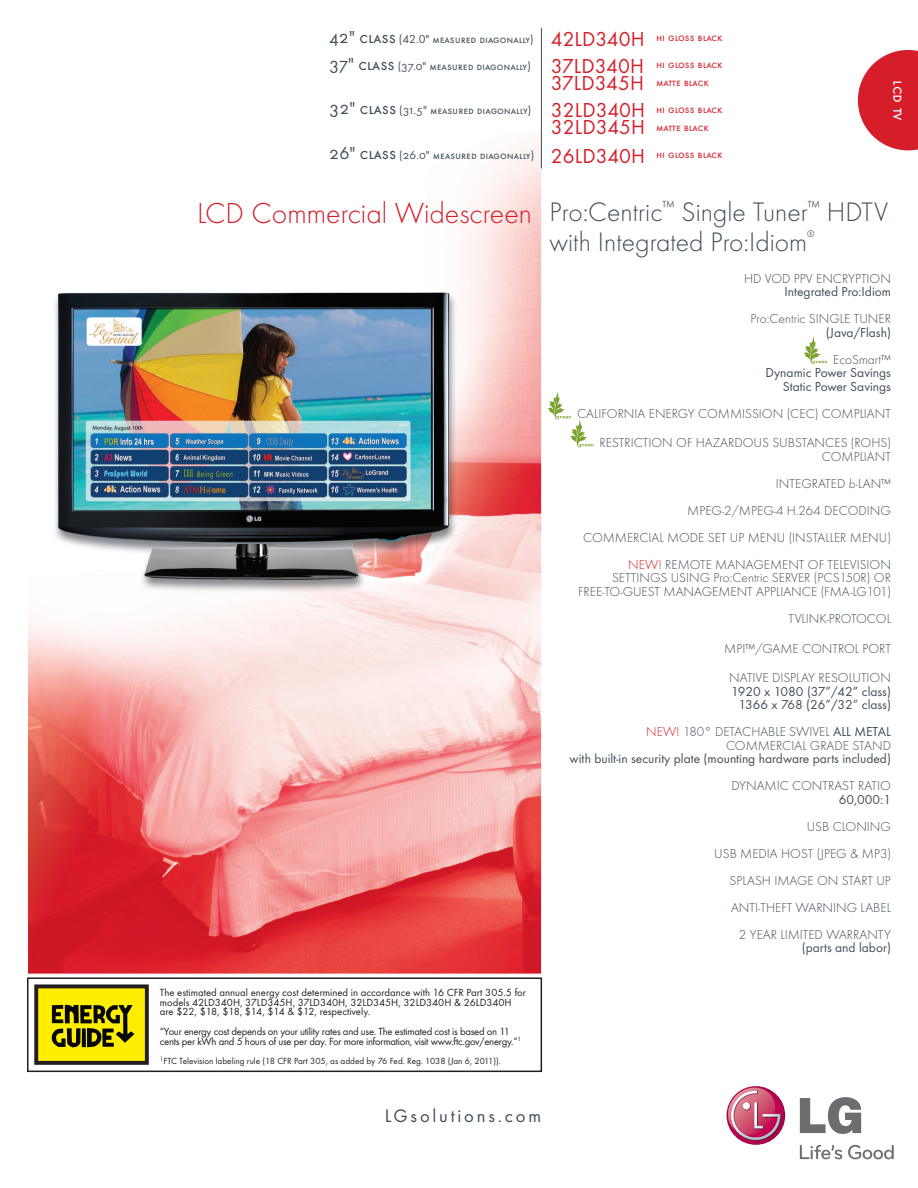
<style>
.page{position:relative;width:918px;height:1188px;background:#fff}
.page>*{position:absolute;margin:0;border:0;box-sizing:border-box;transform-origin:0 0}
.t1{font:300 30px "Function LH";color:#d51e29}
.t2{font:300 27.75px/30px "Function LH";color:#404d59}
.t3{font:21px/27px "Function";color:#d51e29}
.t4{font:18.75px "Function";letter-spacing:.15em;color:#404d59}
.t5{font:18px "Function Sm Caps";color:#fff}
.t6{font:300 13.5px/27px "Function LH";color:#404d59;text-align:right}
.t7{font:13.5px/13.5px "Function";color:#404d59;text-align:right}
.t8{font:12px "Function Sm Caps";color:#404d59}
.t9{font:12px/18px "Function Sm Caps";color:#d51e29}
.t10{font:10.8px/9.8px "Function";letter-spacing:-.015em;color:#231f20}
.t11{font:300 10.05px "Function LH";color:#404d59}
.t12{font:9.15px "Function";color:#231f20}
.s1{font-size:18px}
.s2{font-family:"Function"}
.s3{font-style:italic}
.s4{color:#d51e29}
.s5{font-family:"Function";font-weight:400}
</style>
<div class="page">
<img style="left:27px;top:27px;width:887px;height:1133px">
<svg style="left:804px;top:336px;width:23px;height:28px"></svg>
<svg style="left:858px;top:50px;width:60px;height:100px"></svg>
<svg style="left:727px;top:1086px;width:58px;height:59px"></svg>
<svg style="left:727px;top:1086px;width:55px;height:55px"></svg>
<svg style="left:800px;top:1097px;width:61px;height:37px"></svg>
<svg style="left:800px;top:1145px;width:42px;height:14px"></svg>
<svg style="left:848px;top:1145px;width:46px;height:14px"></svg>
<hr style="left:541px;top:28px;width:1px;height:140px;background:#404d59">
<div style="left:36px;top:986px;width:111px;height:77px;background:#ffee01"></div>
<div style="left:34px;top:984px;width:115px;height:81px;border:4px solid #231f20"></div>
<svg style="left:51px;top:1005px;width:83px;height:42px"></svg>
<div style="left:27px;top:977px;width:515px;height:95px;border:2px solid #231f20"></div>
<svg style="left:548px;top:391px;width:46px;height:56px"></svg>
<p class="t8" style="left:329px;top:32px;width:206px"><span class="s1">42" class</span> <span class="s2">(42.0"</span> measured diagonally)</p>
<p class="t8" style="left:329px;top:59px;width:203px"><span class="s1">37" class</span> (37.0" measured diagonally)</p>
<p class="t8" style="left:329px;top:103px;width:204px"><span class="s1">32" class</span> (31.5" measured diagonally)</p>
<p class="t8" style="left:329px;top:148px;width:207px"><span class="s1">26" class</span> (26.0" measured diagonally)</p>
<h1 class="t1" style="left:197px;top:195px;width:336px">LCD Commercial Widescreen</h1>
<p class="t10" style="left:160px;top:987px;width:368px">The estimated annual energy cost determined in accordance with 16 CFR Part 305.5 for models 42LD340H, 37LD345H, 37LD340H, 32LD345H, 32LD340H &amp; 26LD340H are $22, $18, $18, $14, $14 &amp; $12, respectively.</p>
<p class="t10" style="left:160px;top:1026px;width:363px">“Your energy cost depends on your utility rates and use. The estimated cost is based on 11 cents per kWh and 5 hours of use per day. For more information, visit www.ftc.gov/energy.”<sup>1</sup></p>
<p class="t12" style="left:160px;top:1056px;width:343px"><sup>1</sup>FTC Television labeling rule (18 CFR Part 305, as added by 76 Fed. Reg. 1038 (Jan 6, 2011)).</p>
<h3 class="t3" style="left:551px;top:25px;width:95px">42LD340H<br>37LD340H</h3>
<h3 class="t3" style="left:551px;top:69px;width:96px">37LD345H<br>32LD340H</h3>
<h3 class="t3" style="left:551px;top:112px;width:96px;line-height:29.2px">32LD345H<br>26LD340H</h3>
<p class="t9" style="left:656px;top:27px;width:68px">hi gloss black</p>
<p class="t9" style="left:656px;top:54px;width:68px">hi gloss black matte black</p>
<p class="t9" style="left:656px;top:99px;width:68px">hi gloss black matte black</p>
<p class="t9" style="left:656px;top:144px;width:68px">hi gloss black</p>
<h3 class="t5" style="left:910px;top:80px;width:41px;rotate:90deg">lcd tv</h3>
<h2 class="t2" style="left:550px;top:196px;width:340px">Pro:Centric<sup>™</sup> Single Tuner<sup>™</sup> HDTV with Integrated Pro:Idiom</h2>
<p class="t11" style="left:807px;top:227px;width:9px">®</p>
<p class="t6" style="left:744px;top:265px;width:148px">HD VOD PPV ENCRYPTION</p>
<p class="t7" style="left:784px;top:285px;width:108px">Integrated Pro:Idiom</p>
<p class="t6" style="left:751px;top:305px;width:142px">Pro:Centric SINGLE TUNER</p>
<p class="t7" style="left:826px;top:325px;width:67px">(Java/Flash)</p>
<p class="t6" style="left:833px;top:346px;width:59px">EcoSmart™</p>
<p class="t7" style="left:766px;top:366px;width:127px">Dynamic Power Savings<br>Static Power Savings</p>
<p class="t6" style="left:577px;top:398px;width:315px;line-height:29.7px">CALIFORNIA ENERGY COMMISSION (CEC) COMPLIANT<br>RESTRICTION OF HAZARDOUS SUBSTANCES (ROHS)</p>
<p class="t6" style="left:583px;top:443px;width:309px">COMPLIANT<br>INTEGRATED <span class="s3">b</span>-LAN™<br>MPEG-2/MPEG-4 H.264 DECODING<br>COMMERCIAL MODE SET UP MENU (INSTALLER MENU)<br><span class="s4">NEW!</span> REMOTE MANAGEMENT OF TELEVISION</p>
<p class="t6" style="left:578px;top:571px;width:314px;line-height:13.5px">SETTINGS USING Pro:Centric SERVER (PCS150R) OR<br>FREE-TO-GUEST MANAGEMENT APPLIANCE (FMA-LG101)</p>
<p class="t6" style="left:789px;top:605px;width:104px">TVLINK-PROTOCOL</p>
<p class="t6" style="left:724px;top:634px;width:168px">MPI™/GAME CONTROL PORT</p>
<p class="t6" style="left:729px;top:664px;width:163px">NATIVE DISPLAY RESOLUTION</p>
<p class="t7" style="left:731px;top:684px;width:161px;text-align:center">1920 x 1080 (37”/42” class)<br>1366 x 768 (26”/32” class)</p>
<p class="t6" style="left:646px;top:725px;width:246px;line-height:13.5px"><span class="s4">NEW!</span> 180° DETACHABLE SWIVEL <span class="s5">ALL METAL<br></span>COMMERCIAL GRADE STAND</p>
<p class="t7" style="left:570px;top:752px;width:323px">with built-in security plate (mounting hardware parts included)</p>
<p class="t6" style="left:731px;top:772px;width:161px">DYNAMIC CONTRAST RATIO</p>
<p class="t7" style="left:839px;top:792px;width:54px">60,000:1</p>
<p class="t6" style="left:714px;top:813px;width:178px">USB CLONING<br>USB MEDIA HOST (JPEG &amp; MP3)<br>SPLASH IMAGE ON START UP<br>ANTI-THEFT WARNING LABEL<br>2 YEAR LIMITED WARRANTY</p>
<p class="t7" style="left:802px;top:941px;width:91px">(parts and labor)</p>
<h3 class="t4" style="left:385px;top:1105px;width:158px">LGsolutions.com</h3>
</div>
